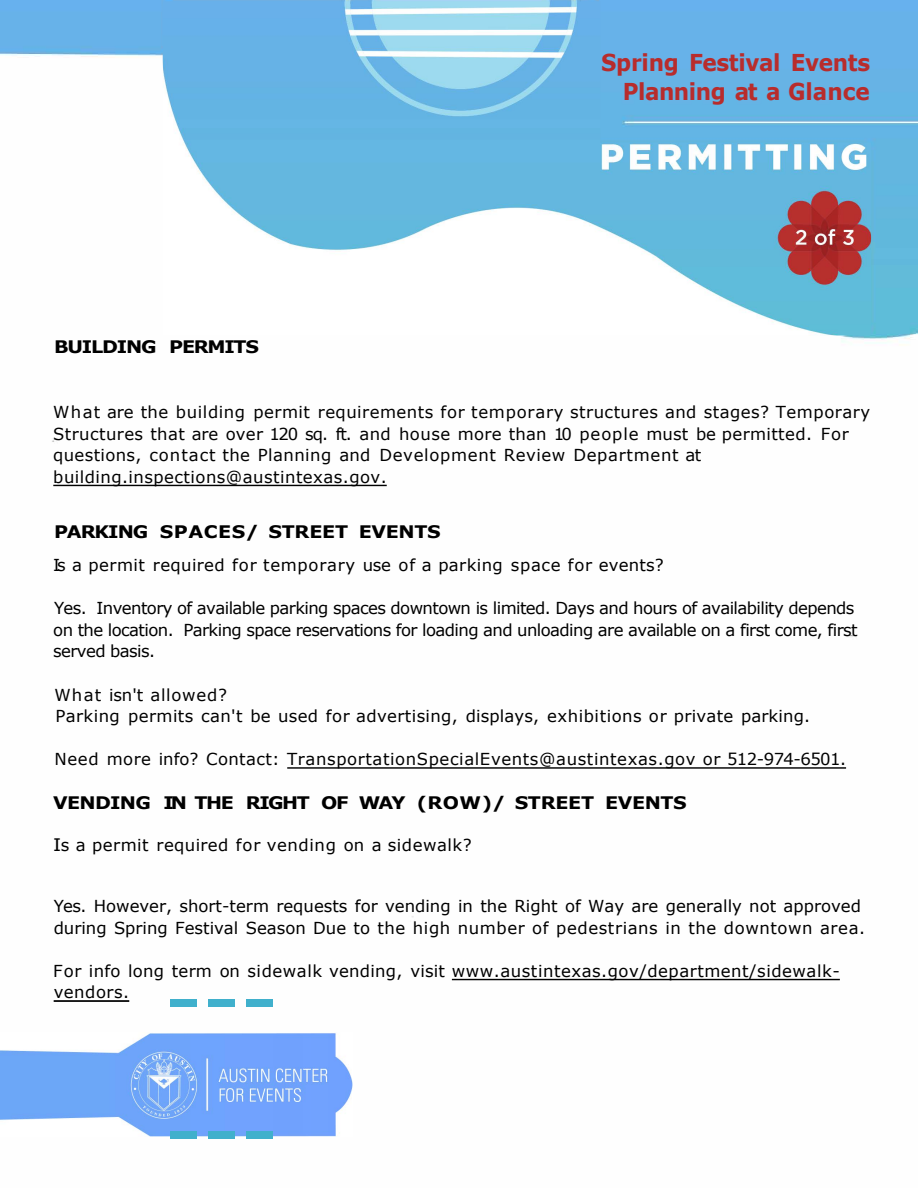
<style>
.page{position:relative;width:918px;height:1188px;background:#fff}
.page>*{position:absolute;margin:0;border:0;box-sizing:border-box;transform-origin:0 0}
.t1{font:105px/131.4px "Times New Roman";color:#40b0cc}
.t2{font:700 23.25px/28.8px "Verdana";letter-spacing:-.02em;color:#b82c2c;text-align:right;scale:.93 1}
.t3{font:700 17.25px "Verdana";letter-spacing:-.04em;color:#000;scale:1.11 1}
.t4{font:700 17.25px "Verdana";letter-spacing:-.02em;color:#000;scale:1.11 1}
.t5{font:700 17.25px "Verdana";letter-spacing:-.06em;color:#000;scale:1.11 1}
.t6{font:16.5px/21.5px "Verdana";letter-spacing:.03em;color:#010101}
.t7{font:16.5px/21.5px "Verdana";letter-spacing:-.035em;color:#000}
.t8{font:16.5px/21.5px "Verdana";color:#000}
.t9{font:16.5px/21.5px "Verdana";letter-spacing:.03em;color:#000}
.t10{font:16.5px "Verdana";letter-spacing:.02em;color:#000}
.t11{font:16.5px "Verdana";letter-spacing:.025em;color:#000}
.t12{font:16.5px "Verdana";letter-spacing:.035em;color:#000}
.s1{font-size:17.25px}
</style>
<div class="page">
<img style="left:0;top:0;width:918px;height:1137px">
<img style="left:163px;top:1px;width:708px;height:335px">
<img style="left:0;top:1032px;width:353px;height:104px">
<hr style="left:54px;top:1001px;width:75px;height:1px;background:#000">
<hr style="left:452px;top:979px;width:388px;height:1px;background:#000">
<hr style="left:287px;top:767px;width:559px;height:2px;background:#010101">
<hr style="left:53px;top:485px;width:334px;height:1px;background:#010101">
<p class="t5" style="left:54px;top:334px;width:186px">BUILDING PERMITS</p>
<h2 class="t2" style="left:601px;top:48px;width:291px">Spring Festival Events<br>Planning at a Glance</h2>
<p class="t6" style="left:53px;top:401px;width:819px">What are the building permit requirements for temporary structures and stages? Temporary Structures that are over 120 sq. ft. and house more than 10 people must be permitted. For questions, contact the Planning and Development Review Department at building.inspections@austintexas.gov.</p>
<p class="t4" style="left:54px;top:520px;width:350px">PARKING SPACES/ STREET EVENTS</p>
<p class="t11" style="left:53px;top:554px;width:612px">Is a permit required for temporary use of a parking space for events?</p>
<p class="t7" style="left:53px;top:598px;width:806px">Yes. Inventory of available parking spaces downtown is limited. Days and hours of availability depends on the location. Parking space reservations for loading and unloading are available on a first come, first served basis.</p>
<p class="t6" style="left:54px;top:684px;width:174px">What isn't allowed?</p>
<p class="t10" style="left:55px;top:705px;width:756px">Parking permits can't be used for advertising, displays, exhibitions or private parking.</p>
<p class="t6" style="left:54px;top:748px;width:793px">Need more info? Contact: TransportationSpecialEvents@austintexas.gov or 512-974-6501.</p>
<p class="t3" style="left:53px;top:790px;width:572px">VENDING IN THE RIGHT OF WAY (ROW)/ STREET EVENTS</p>
<p class="t12" style="left:53px;top:833px;width:420px"><span class="s1">I</span>s a permit required for vending on a sidewalk?</p>
<p class="t8" style="left:54px;top:895px;width:813px">Yes. However, short-term requests for vending in the Right of Way are generally not approved during Spring Festival Season Due to the high number of pedestrians in the downtown area.</p>
<p class="t9" style="left:53px;top:960px;width:788px">For info long term on sidewalk vending, visit www.austintexas.gov/department/sidewalk&shy;vendors.</p>
<h1 class="t1" style="left:166px;top:923px;width:113px">--- ---</h1>
</div>
